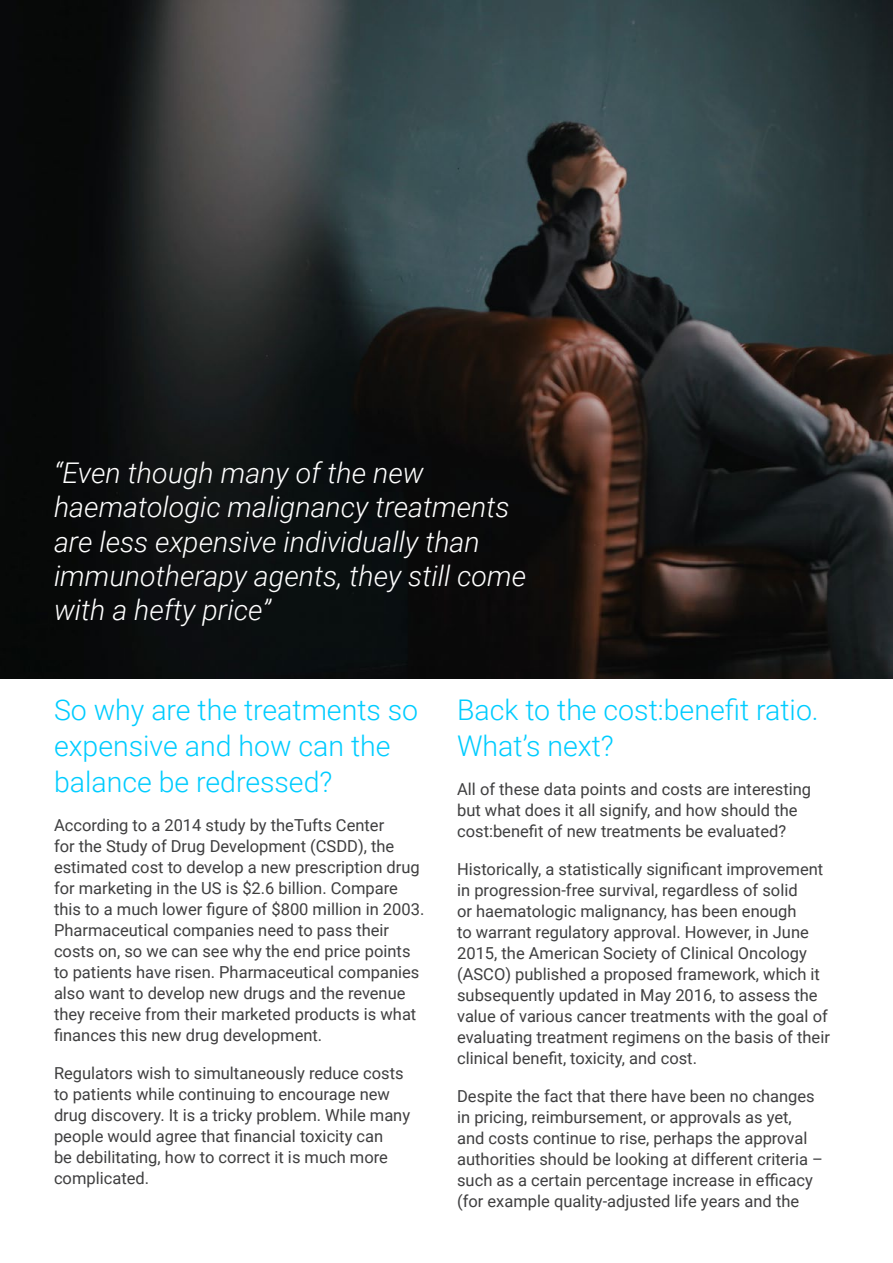
<style>
.page{position:relative;width:893px;height:1263px;background:#fff}
.page>*{position:absolute;margin:0;border:0;box-sizing:border-box;transform-origin:0 0}
.t1{font:italic 300 28.5px/34.2px "Roboto";color:#fff}
.t2{font:300 28.5px/36px "Roboto";color:#0cf}
.t3{font:16.5px/21px "Roboto";color:#3f3f40}
</style>
<div class="page">
<img style="left:0;top:0;width:893px;height:679px">
<h1 class="t1" style="left:54px;top:455px;width:474px">“Even though many of the new haematologic malignancy treatments are less expensive individually than immunotherapy agents, they still come with a hefty price”</h1>
<h1 class="t2" style="left:54px;top:691px;width:366px">So why are the treatments so expensive and how can the balance be redressed?</h1>
<p class="t3" style="left:54px;top:813px;width:372px">According to a 2014 study by theTufts Center<br>for the Study of Drug Development (CSDD), the estimated cost to develop a new prescription drug for marketing in the US is $2.6 billion. Compare this to a much lower figure of $800 million in 2003.<br>Pharmaceutical companies need to pass their costs on, so we can see why the end price points to patients have risen. Pharmaceutical companies also want to develop new drugs and the revenue they receive from their marketed products is what finances this new drug development.</p>
<p class="t3" style="left:54px;top:1061px;width:358px">Regulators wish to simultaneously reduce costs to patients while continuing to encourage new drug discovery. It is a tricky problem. While many people would agree that financial toxicity can<br>be debilitating, how to correct it is much more complicated.</p>
<h1 class="t2" style="left:457px;top:691px;width:363px">Back to the cost:benefit ratio.<br>What’s next?</h1>
<p class="t3" style="left:457px;top:777px;width:356px">All of these data points and costs are interesting but what does it all signify, and how should the cost:benefit of new treatments be evaluated?</p>
<p class="t3" style="left:457px;top:857px;width:374px">Historically, a statistically significant improvement in progression-free survival, regardless of solid<br>or haematologic malignancy, has been enough<br>to warrant regulatory approval. However, in June 2015, the American Society of Clinical Oncology (ASCO) published a proposed framework, which it subsequently updated in May 2016, to assess the value of various cancer treatments with the goal of evaluating treatment regimens on the basis of their clinical benefit, toxicity, and cost.</p>
<p class="t3" style="left:457px;top:1085px;width:367px">Despite the fact that there have been no changes in pricing, reimbursement, or approvals as yet, and costs continue to rise, perhaps the approval authorities should be looking at different criteria – such as a certain percentage increase in efficacy (for example quality-adjusted life years and the</p>
</div>
